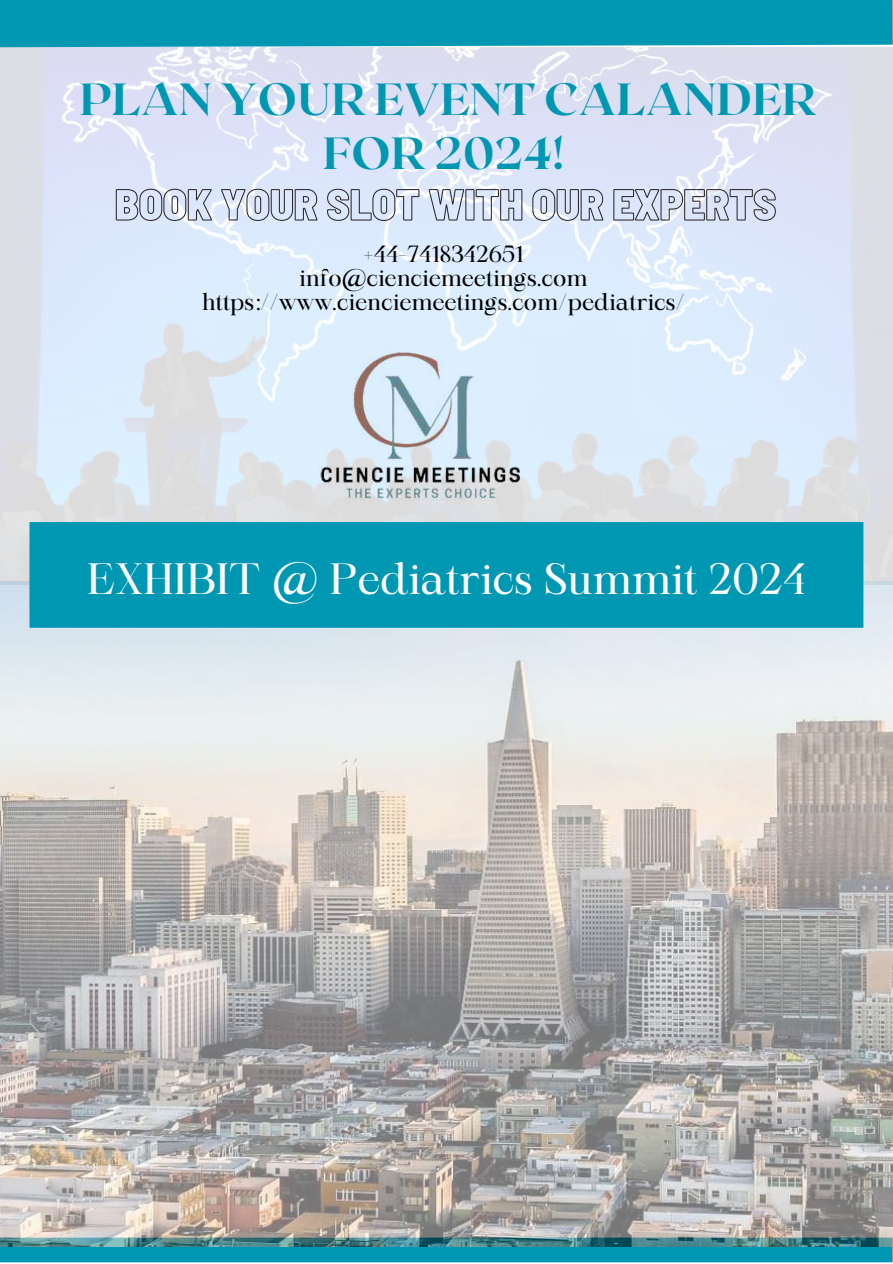
<style>
.page{position:relative;width:893px;height:1264px;background:#fff}
.page>*{position:absolute;margin:0;border:0;box-sizing:border-box;transform-origin:0 0}
.t1{font:800 45px/54px "Roxborough CF";color:#0097b2;text-align:center}
.t2{font:42px "Maharlika";color:#fff}
.t3{font:22.5px/23.5px "Maharlika";color:#000;text-align:center}
</style>
<div class="page">
<div style="left:0;top:1237px;width:892px;height:25px;background:#0097b2"></div>
<div style="left:0;top:0;width:892px;height:47px;background:#0097b2"></div>
<img style="left:0;top:47px;width:892px;height:534px">
<img style="left:0;top:581px;width:892px;height:664px">
<div style="left:29px;top:522px;width:834px;height:105px;background:#0097b2"></div>
<img style="left:318px;top:341px;width:207px;height:164px">
<svg style="left:115px;top:188px;width:661px;height:33px;background:#c1c9d9"></svg>
<h1 class="t1" style="left:79px;top:70px;width:738px">PLAN YOUR EVENT CALANDER<br>FOR 2024!</h1>
<p class="t3" style="left:202px;top:244px;width:484px">+44-7418342651<br>info@cienciemeetings.com https://www.cienciemeetings.com/pediatrics/</p>
<h2 class="t2" style="left:87px;top:561px;width:719px">EXHIBIT @ Pediatrics Summit 2024</h2>
</div>
